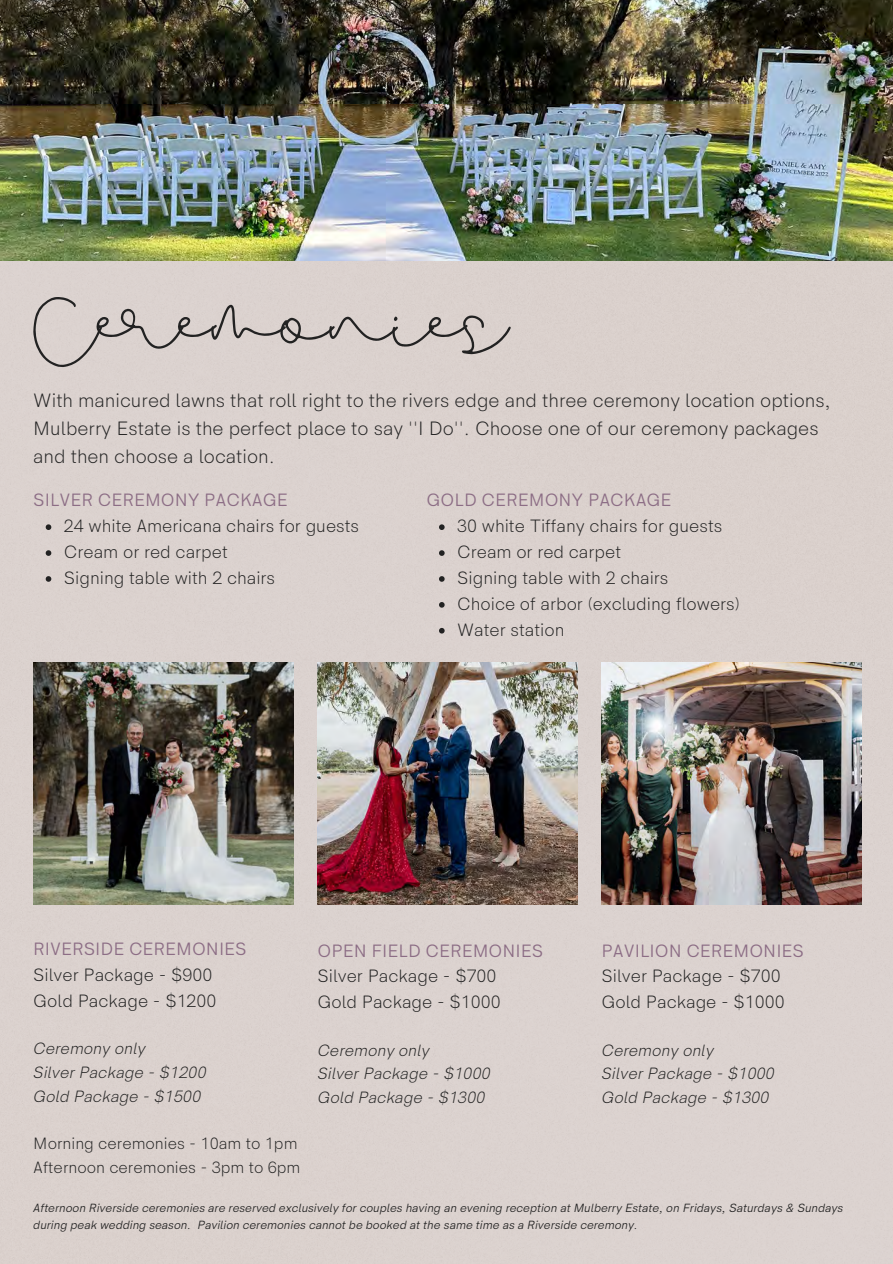
<style>
.page{position:relative;width:893px;height:1264px;background:#fff}
.page>*{position:absolute;margin:0;border:0;box-sizing:border-box;transform-origin:0 0}
.t1{font:99.6px "Beautiful";letter-spacing:-.025em;color:#222}
.t2{font:300 19.5px/28.2px "HK Sentiments";color:#222}
.t3{font:300 18px "HK Sentiments";color:#222}
.t4{font:18px "HK Sentiments";color:#8c6d85}
.t5{font:italic 300 16.5px "HK Sentiments";color:#222}
.t6{font:300 16.5px "HK Sentiments";color:#222}
.t7{font:italic 12px/17px "HK Sentiments";color:#222}
</style>
<div class="page">
<div style="left:0;top:260px;width:892px;height:1003px;background:#dbd2ce"></div>
<img style="left:33px;top:662px;width:260px;height:242px">
<img style="left:317px;top:662px;width:260px;height:242px">
<img style="left:601px;top:662px;width:260px;height:242px">
<img style="left:0;top:0;width:892px;height:260px">
<svg style="left:46px;top:524px;width:5px;height:6px"></svg>
<svg style="left:46px;top:550px;width:5px;height:6px"></svg>
<svg style="left:46px;top:576px;width:5px;height:5px"></svg>
<svg style="left:439px;top:524px;width:5px;height:6px"></svg>
<svg style="left:439px;top:550px;width:5px;height:6px"></svg>
<svg style="left:439px;top:576px;width:5px;height:5px"></svg>
<svg style="left:439px;top:602px;width:5px;height:5px"></svg>
<svg style="left:439px;top:628px;width:5px;height:5px"></svg>
<p class="t1" style="left:33px;top:260px;width:476px">Ceremonies</p>
<p class="t2" style="left:33px;top:387px;width:799px">With manicured lawns that roll right to the rivers edge and three ceremony location options,<br>Mulberry Estate is the perfect place to say ''I Do''. Choose one of our ceremony packages and then choose a location.</p>
<p class="t4" style="left:33px;top:490px;width:256px">SILVER CEREMONY PACKAGE</p>
<p class="t3" style="left:64px;top:516px;width:297px">24 white Americana chairs for guests</p>
<p class="t3" style="left:64px;top:542px;width:165px">Cream or red carpet</p>
<p class="t3" style="left:64px;top:568px;width:213px">Signing table with 2 chairs</p>
<p class="t4" style="left:426px;top:490px;width:246px">GOLD CEREMONY PACKAGE</p>
<p class="t3" style="left:457px;top:516px;width:266px">30 white Tiffany chairs for guests</p>
<p class="t3" style="left:457px;top:542px;width:165px">Cream or red carpet</p>
<p class="t3" style="left:457px;top:568px;width:213px">Signing table with 2 chairs</p>
<p class="t3" style="left:457px;top:593px;width:284px">Choice of arbor (excluding flowers)</p>
<p class="t3" style="left:457px;top:619px;width:109px">Water station</p>
<p class="t4" style="left:33px;top:939px;width:215px">RIVERSIDE CEREMONIES</p>
<p class="t3" style="left:33px;top:965px;width:180px">Silver Package - $900</p>
<p class="t3" style="left:33px;top:990px;width:185px">Gold Package - $1200</p>
<p class="t5" style="left:33px;top:1039px;width:114px">Ceremony only</p>
<p class="t5" style="left:33px;top:1063px;width:175px">Silver Package - $1200</p>
<p class="t5" style="left:33px;top:1086px;width:169px">Gold Package - $1500</p>
<p class="t6" style="left:33px;top:1134px;width:266px">Morning ceremonies - 10am to 1pm</p>
<p class="t6" style="left:33px;top:1157px;width:269px">Afternoon ceremonies - 3pm to 6pm</p>
<p class="t4" style="left:317px;top:940px;width:227px">OPEN FIELD CEREMONIES</p>
<p class="t3" style="left:317px;top:966px;width:180px">Silver Package - $700</p>
<p class="t3" style="left:317px;top:992px;width:185px">Gold Package - $1000</p>
<p class="t5" style="left:317px;top:1040px;width:114px">Ceremony only</p>
<p class="t5" style="left:317px;top:1064px;width:175px">Silver Package - $1000</p>
<p class="t5" style="left:317px;top:1087px;width:169px">Gold Package - $1300</p>
<p class="t4" style="left:601px;top:940px;width:204px">PAVILION CEREMONIES</p>
<p class="t3" style="left:601px;top:966px;width:180px">Silver Package - $700</p>
<p class="t3" style="left:601px;top:992px;width:185px">Gold Package - $1000</p>
<p class="t5" style="left:601px;top:1040px;width:114px">Ceremony only</p>
<p class="t5" style="left:601px;top:1064px;width:175px">Silver Package - $1000</p>
<p class="t5" style="left:601px;top:1087px;width:169px">Gold Package - $1300</p>
<p class="t7" style="left:33px;top:1200px;width:811px">Afternoon Riverside ceremonies are reserved exclusively for couples having an evening reception at Mulberry Estate, on Fridays, Saturdays &amp; Sundays during peak wedding season. Pavilion ceremonies cannot be booked at the same time as a Riverside ceremony.</p>
</div>
